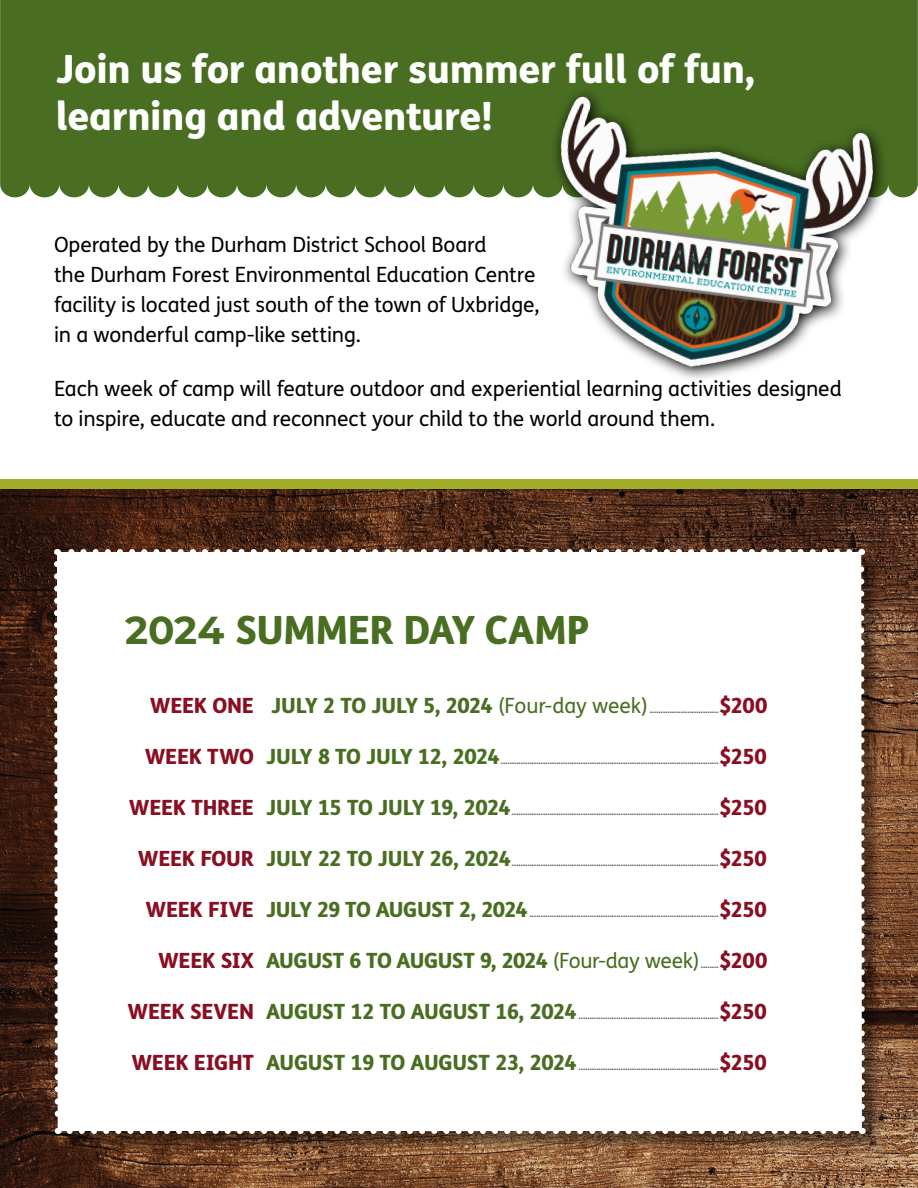
<style>
.page{position:relative;width:918px;height:1188px;background:#fff}
.page>*{position:absolute;margin:0;border:0;box-sizing:border-box;transform-origin:0 0}
.weekly_sessions{font:800 39px/46.8px "FS Me";letter-spacing:-.01em;color:#fff}
.t1{font:800 39px "FS Me";letter-spacing:-.02em;color:#496e21}
.Located{font:21px/30px "FS Me";letter-spacing:-.01em;color:#000}
.t2{font:800 21px "FS Me";letter-spacing:-.02em;color:#496e21}
.H2{font:800 21px "FS Me";letter-spacing:-.02em;color:#890e21}
.t3{font:800 9px "FS Me";color:#636466}
.s1{font-family:"Montserrat Alternates";font-weight:700}
.s2{color:#890e21}
.s3{font-weight:400}
</style>
<div class="page">
<img style="left:0;top:489px;width:918px;height:699px">
<div style="left:57px;top:552px;width:826px;height:600px;background:#000;opacity:.45"></div>
<svg style="left:51px;top:549px;width:817px;height:585px"></svg>
<div style="left:0;top:0;width:918px;height:197px;background:#496e21"></div>
<div style="left:0;top:479px;width:918px;height:10px;background:#a2ae2a"></div>
<div style="left:550px;top:86px;width:338px;height:111px;background:#496e21"></div>
<img style="left:529px;top:92px;width:355px;height:287px">
<h1 class="weekly_sessions" style="left:56px;top:44px;width:701px">Join us for another summer full of fun, learning and adventure!</h1>
<p class="Located" style="left:54px;top:229px;width:487px">Operated by the Durham District School Board<br>the Durham Forest Environmental Education Centre facility is located just south of the town of Uxbridge, in a wonderful camp-like setting.</p>
<p class="Located" style="left:54px;top:373px;width:789px">Each week of camp will feature outdoor and experiential learning activities designed to inspire, educate and reconnect your child to the world around them.</p>
<h2 class="t1" style="left:125px;top:600px;width:466px"><span class="s1">2024</span> SUMMER DAY CAMP</h2>
<p class="H2" style="left:719px;top:689px;width:50px">$200</p>
<p class="t2" style="left:150px;top:689px;width:499px"><span class="s2">WEEK ONE</span> JULY 2 TO JULY 5, 2024 <span class="s3">(Four-day week)</span></p>
<p class="t3" style="left:650px;top:702px;width:70px">...............................</p>
<p class="H2" style="left:719px;top:740px;width:49px">$250</p>
<p class="t2" style="left:145px;top:740px;width:357px"><span class="s2">WEEK TWO</span> JULY 8 TO JULY 12, 2024</p>
<p class="t3" style="left:501px;top:753px;width:219px">..................................................................................................</p>
<p class="H2" style="left:719px;top:791px;width:49px">$250</p>
<p class="t2" style="left:129px;top:791px;width:384px"><span class="s2">WEEK THREE</span> JULY 15 TO JULY 19, 2024</p>
<p class="t3" style="left:512px;top:804px;width:208px">.............................................................................................</p>
<p class="H2" style="left:719px;top:842px;width:49px">$250</p>
<p class="t2" style="left:138px;top:842px;width:375px"><span class="s2">WEEK FOUR</span> JULY 22 TO JULY 26, 2024</p>
<p class="t3" style="left:512px;top:855px;width:208px">.............................................................................................</p>
<p class="H2" style="left:719px;top:893px;width:49px">$250</p>
<p class="t2" style="left:146px;top:893px;width:384px"><span class="s2">WEEK FIVE</span> JULY 29 TO AUGUST 2, 2024</p>
<p class="t3" style="left:530px;top:906px;width:190px">.....................................................................................</p>
<p class="H2" style="left:719px;top:944px;width:50px">$200</p>
<p class="t2" style="left:158px;top:944px;width:543px"><span class="s2">WEEK SIX</span> AUGUST 6 TO AUGUST 9, 2024 <span class="s3">(Four-day week)</span></p>
<p class="t3" style="left:701px;top:957px;width:19px">........</p>
<p class="H2" style="left:719px;top:995px;width:49px">$250</p>
<p class="t2" style="left:128px;top:995px;width:451px"><span class="s2">WEEK SEVEN</span> AUGUST 12 TO AUGUST 16, 2024</p>
<p class="t3" style="left:579px;top:1008px;width:142px">...............................................................</p>
<p class="H2" style="left:719px;top:1046px;width:49px">$250</p>
<p class="t2" style="left:131px;top:1046px;width:447px"><span class="s2">WEEK EIGHT</span> AUGUST 19 TO AUGUST 23, 2024</p>
<p class="t3" style="left:579px;top:1059px;width:142px">...............................................................</p>
</div>
